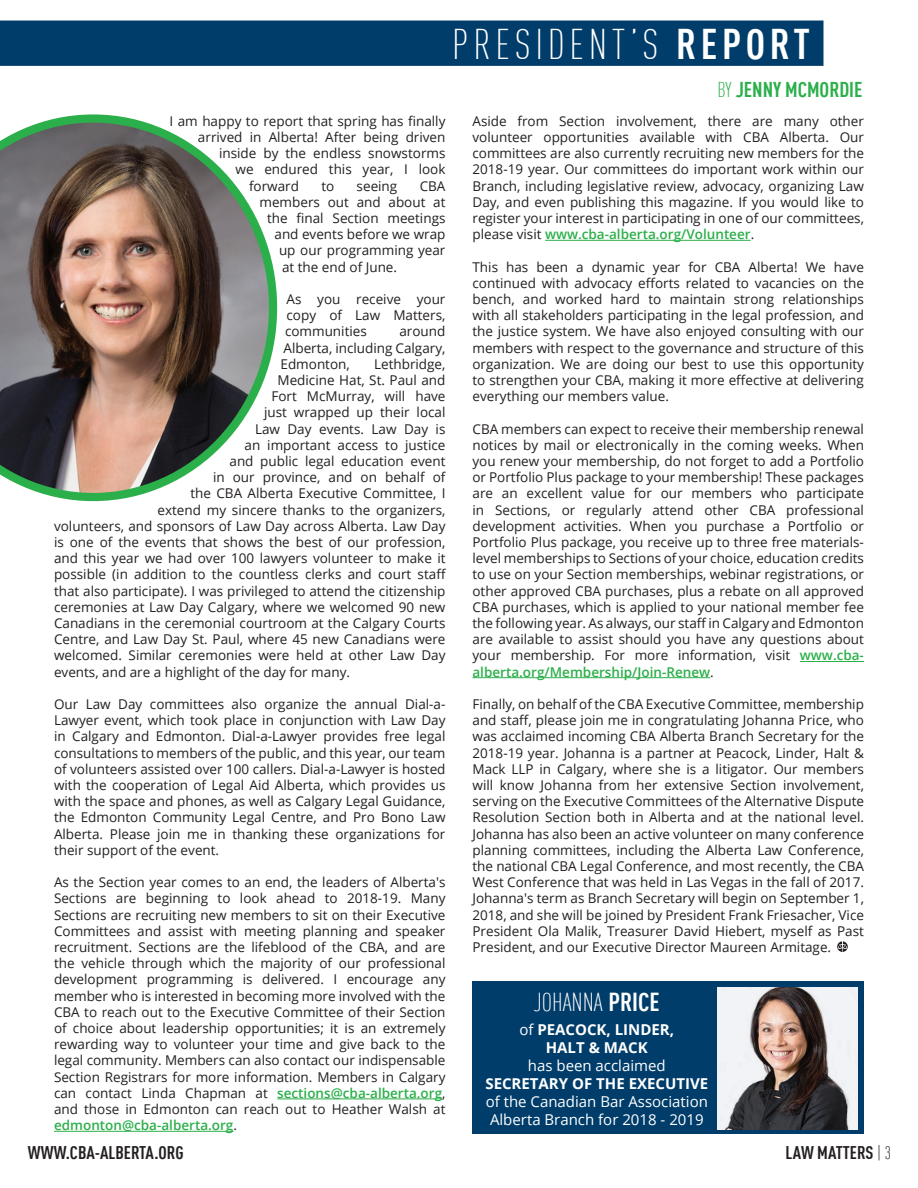
<style>
.page{position:relative;width:918px;height:1188px;background:#fff}
.page>*{position:absolute;margin:0;border:0;box-sizing:border-box;transform-origin:0 0}
.t1{font:300 condensed 42px "DIN Offc";letter-spacing:.11em;color:#fff}
.t2{font:300 condensed 25.5px "DIN Offc";color:#fff}
.t3{font:700 condensed 21px "DIN Offc";color:#2baf4a}
.t4{font:700 condensed 18px "DIN Offc";color:#231f20}
.t5{font:15px/18px "Open Sans";color:#fff}
.t6{font:700 15px/18px "Open Sans";color:#fff;text-align:center}
.t7{font:13.5px/16.2px "Open Sans";color:#231f20;text-align:justify}
.s1{font-weight:700}
.s2{font-weight:600;color:#2baf4a}
.s3{font-weight:300}
.s4{font-weight:400}
</style>
<div class="page">
<hr style="left:277px;top:1099px;width:165px;height:1px;background:#2baf4a">
<hr style="left:54px;top:1131px;width:179px;height:1px;background:#2baf4a">
<hr style="left:545px;top:240px;width:206px;height:1px;background:#2baf4a">
<hr style="left:800px;top:661px;width:64px;height:1px;background:#2baf4a">
<hr style="left:472px;top:677px;width:238px;height:1px;background:#2baf4a">
<svg style="left:0;top:114px;width:277px;height:387px"></svg>
<div style="left:1px;top:21px;width:822px;height:44px;background:#003d6a"></div>
<div style="left:0;top:21px;width:824px;height:45px;border:2px solid #003d6a"></div>
<svg style="left:837px;top:941px;width:11px;height:11px"></svg>
<div style="left:472px;top:982px;width:392px;height:152px;background:#003d6a"></div>
<img style="left:717px;top:987px;width:140px;height:143px">
<h1 class="t1" style="left:452px;top:20px;width:359px">PRESIDENT’S <span class="s1">REPORT</span></h1>
<p class="t7" style="left:170px;top:113px;width:278px">I am happy to report that spring has finally</p>
<p class="t7" style="left:198px;top:129px;width:249px">arrived in Alberta! After being driven</p>
<p class="t7" style="left:219px;top:145px;width:228px">inside by the endless snowstorms</p>
<p class="t7" style="left:236px;top:161px;width:212px">we endured this year, I look</p>
<p class="t7" style="left:249px;top:177px;width:52px">forward</p>
<p class="t7" style="left:321px;top:177px;width:14px">to</p>
<p class="t7" style="left:357px;top:177px;width:42px">seeing</p>
<p class="t7" style="left:420px;top:177px;width:27px">CBA</p>
<p class="t7" style="left:260px;top:194px;width:187px">members out and about at</p>
<p class="t7" style="left:267px;top:210px;width:180px">the final Section meetings</p>
<p class="t7" style="left:275px;top:226px;width:172px">and events before we wrap</p>
<p class="t7" style="left:279px;top:242px;width:168px">up our programming year</p>
<p class="t7" style="left:282px;top:258px;width:117px">at the end of June.</p>
<p class="t7" style="left:285px;top:291px;width:162px">As you receive your copy of Law Matters, communities</p>
<p class="t7" style="left:281px;top:323px;width:166px;text-indent:119px">around Alberta, including Calgary, Edmonton,</p>
<p class="t7" style="left:374px;top:356px;width:73px">Lethbridge,</p>
<p class="t7" style="left:278px;top:372px;width:170px">Medicine Hat, St. Paul and</p>
<p class="t7" style="left:272px;top:388px;width:176px">Fort McMurray, will have</p>
<p class="t7" style="left:264px;top:404px;width:183px">just wrapped up their local</p>
<p class="t7" style="left:255px;top:420px;width:192px">Law Day events. Law Day is</p>
<p class="t7" style="left:245px;top:437px;width:203px">an important access to justice</p>
<p class="t7" style="left:230px;top:453px;width:218px">and public legal education event</p>
<p class="t7" style="left:213px;top:469px;width:234px">in our province, and on behalf of</p>
<p class="t7" style="left:191px;top:485px;width:257px">the CBA Alberta Executive Committee, I</p>
<p class="t7" style="left:158px;top:501px;width:289px">extend my sincere thanks to the organizers,</p>
<p class="t7" style="left:54px;top:518px;width:393px">volunteers, and sponsors of Law Day across Alberta. Law Day</p>
<p class="t7" style="left:54px;top:534px;width:393px">is one of the events that shows the best of our profession,</p>
<p class="t7" style="left:54px;top:550px;width:393px">and this year we had over 100 lawyers volunteer to make it</p>
<p class="t7" style="left:54px;top:566px;width:394px">possible (in addition to the countless clerks and court staff</p>
<p class="t7" style="left:54px;top:582px;width:393px">that also participate). I was privileged to attend the citizenship</p>
<p class="t7" style="left:54px;top:599px;width:393px">ceremonies at Law Day Calgary, where we welcomed 90 new</p>
<p class="t7" style="left:54px;top:615px;width:393px">Canadians in the ceremonial courtroom at the Calgary Courts</p>
<p class="t7" style="left:54px;top:631px;width:393px">Centre, and Law Day St. Paul, where 45 new Canadians were</p>
<p class="t7" style="left:54px;top:647px;width:393px">welcomed. Similar ceremonies were held at other Law Day</p>
<p class="t7" style="left:54px;top:663px;width:298px">events, and are a highlight of the day for many.</p>
<p class="t7" style="left:54px;top:696px;width:393px">Our Law Day committees also organize the annual Dial-a-Lawyer event, which took place in conjunction with Law Day in Calgary and Edmonton. Dial-a-Lawyer provides free legal consultations to members of the public, and this year, our team of volunteers assisted over 100 callers. Dial-a-Lawyer is hosted with the cooperation of Legal Aid Alberta, which provides us with the space and phones, as well as Calgary Legal Guidance, the Edmonton Community Legal Centre, and Pro Bono Law Alberta. Please join me in thanking these organizations for their support of the event.</p>
<p class="t7" style="left:54px;top:874px;width:393px">As the Section year comes to an end, the leaders of Alberta's Sections are beginning to look ahead to 2018-19. Many Sections are recruiting new members to sit on their Executive Committees and assist with meeting planning and speaker recruitment. Sections are the lifeblood of the CBA, and are the vehicle through which the majority of our professional development programming is delivered. I encourage any member who is interested in becoming more involved with the CBA to reach out to the Executive Committee of their Section of choice about leadership opportunities; it is an extremely rewarding way to volunteer your time and give back to the legal community. Members can also contact our indispensable Section Registrars for more information. Members in Calgary can contact Linda Chapman at <span class="s2">sections@cba-alberta.org</span>, and those in Edmonton can reach out to Heather Walsh at <span class="s2">edmonton@cba-alberta.org</span>.</p>
<h3 class="t3" style="left:717px;top:77px;width:147px"><span class="s3">BY</span> JENNY MCMORDIE</h3>
<p class="t7" style="left:472px;top:113px;width:393px">Aside from Section involvement, there are many other volunteer opportunities available with CBA Alberta. Our committees are also currently recruiting new members for the 2018-19 year. Our committees do important work within our Branch, including legislative review, advocacy, organizing Law Day, and even publishing this magazine. If you would like to register your interest in participating in one of our committees, please visit <span class="s2">www.cba-alberta.org/Volunteer</span>.</p>
<p class="t7" style="left:472px;top:258px;width:393px">This has been a dynamic year for CBA Alberta! We have continued with advocacy efforts related to vacancies on the bench, and worked hard to maintain strong relationships with all stakeholders participating in the legal profession, and the justice system. We have also enjoyed consulting with our members with respect to the governance and structure of this organization. We are doing our best to use this opportunity to strengthen your CBA, making it more effective at delivering everything our members value.</p>
<p class="t7" style="left:472px;top:420px;width:393px">CBA members can expect to receive their membership renewal notices by mail or electronically in the coming weeks. When you renew your membership, do not forget to add a Portfolio or Portfolio Plus package to your membership! These packages are an excellent value for our members who participate in Sections, or regularly attend other CBA professional development activities. When you purchase a Portfolio or Portfolio Plus package, you receive up to three free materials&shy;level memberships to Sections of your choice, education credits to use on your Section memberships, webinar registrations, or other approved CBA purchases, plus a rebate on all approved CBA purchases, which is applied to your national member fee the following year. As always, our staff in Calgary and Edmonton are available to assist should you have any questions about your membership. For more information, visit <span class="s2">www.cba&shy;alberta.org/Membership/Join-Renew</span>.</p>
<p class="t7" style="left:472px;top:696px;width:393px">Finally, on behalf of the CBA Executive Committee, membership and staff, please join me in congratulating Johanna Price, who was acclaimed incoming CBA Alberta Branch Secretary for the 2018-19 year. Johanna is a partner at Peacock, Linder, Halt &amp; Mack LLP in Calgary, where she is a litigator. Our members will know Johanna from her extensive Section involvement, serving on the Executive Committees of the Alternative Dispute Resolution Section both in Alberta and at the national level.<br>Johanna has also been an active volunteer on many conference planning committees, including the Alberta Law Conference, the national CBA Legal Conference, and most recently, the CBA West Conference that was held in Las Vegas in the fall of 2017.<br>Johanna's term as Branch Secretary will begin on September 1, 2018, and she will be joined by President Frank Friesacher, Vice President Ola Malik, Treasurer David Hiebert, myself as Past President, and our Executive Director Maureen Armitage.</p>
<h2 class="t2" style="left:534px;top:988px;width:127px">JOHANNA <span class="s1">PRICE</span></h2>
<p class="t6" style="left:519px;top:1021px;width:156px"><span class="s4">of</span> PEACOCK, LINDER,<br>HALT &amp; MACK</p>
<p class="t5" style="left:528px;top:1057px;width:139px">has been acclaimed</p>
<p class="t6" style="left:485px;top:1075px;width:224px">SECRETARY OF THE EXECUTIVE</p>
<p class="t5" style="left:486px;top:1093px;width:224px">of the Canadian Bar Association<br>Alberta Branch for 2018 - 2019</p>
<h3 class="t4" style="left:28px;top:1141px;width:157px">WWW.CBA-ALBERTA.ORG</h3>
<h3 class="t4" style="left:786px;top:1141px;width:107px">LAW MATTERS <span class="s3">| 3</span></h3>
</div>
